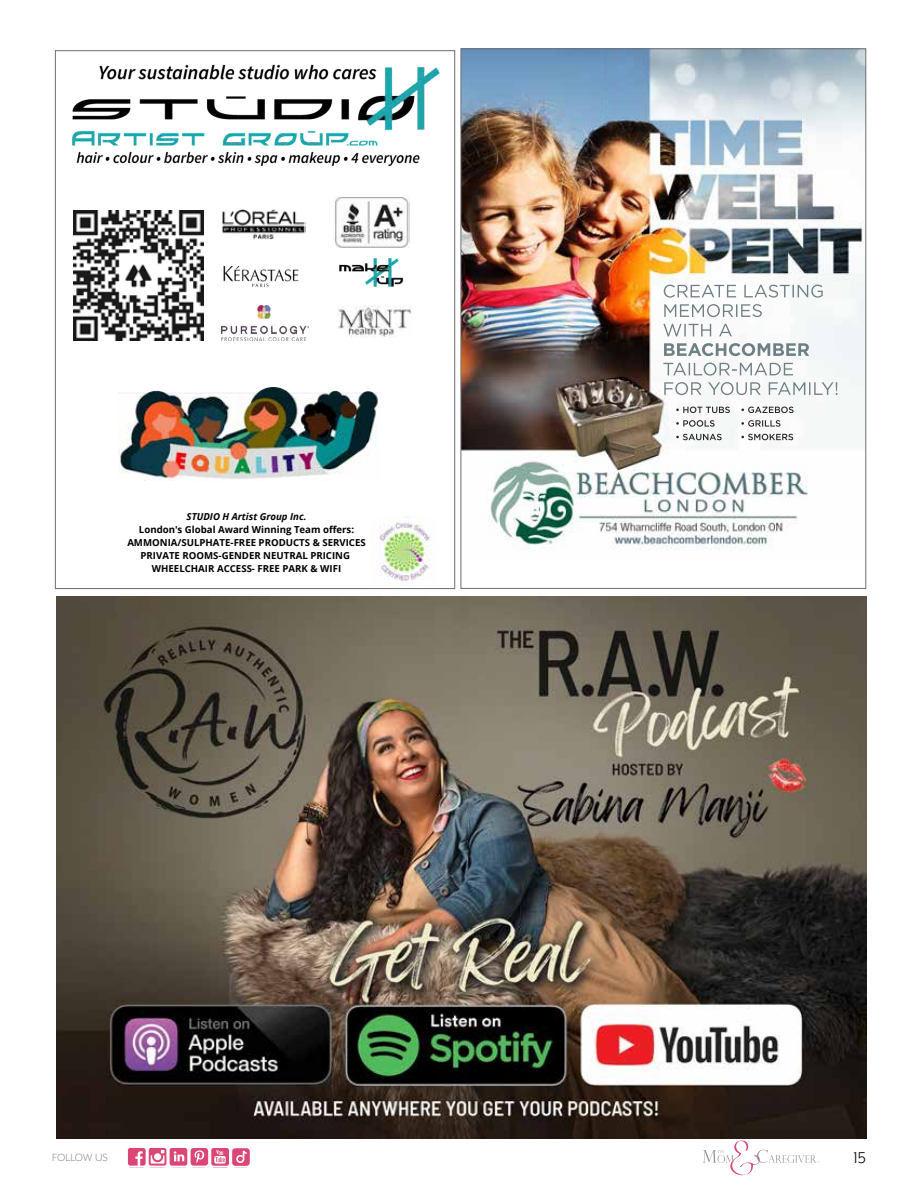
<style>
.page{position:relative;width:918px;height:1188px;background:#fff}
.page>*{position:absolute;margin:0;border:0;box-sizing:border-box;transform-origin:0 0}
.t1{font:18px "Mr Eaves XL Mod OT";color:#000}
.t2{font:12px "Mr Eaves XL Mod OT";letter-spacing:-.005em;color:#939598}
.t3{font:700 9.6px/13px "Open Sans";color:#000;text-align:center}
.t4{font:italic 700 9.6px "Open Sans";color:#000}
</style>
<div class="page">
<svg style="left:128px;top:1148px;width:122px;height:18px"></svg>
<img style="left:56px;top:596px;width:810px;height:542px">
<svg style="left:703px;top:1140px;width:116px;height:36px"></svg>
<img style="left:463px;top:51px;width:345px;height:499px">
<img style="left:605px;top:51px;width:259px;height:434px">
<img style="left:119px;top:387px;width:262px;height:94px">
<img style="left:372px;top:517px;width:58px;height:69px">
<img style="left:222px;top:209px;width:83px;height:31px">
<img style="left:223px;top:265px;width:76px;height:23px">
<img style="left:337px;top:306px;width:75px;height:31px">
<img style="left:72px;top:64px;width:368px;height:103px">
<img style="left:338px;top:247px;width:67px;height:59px">
<img style="left:74px;top:211px;width:129px;height:129px">
<img style="left:333px;top:196px;width:77px;height:51px">
<img style="left:222px;top:306px;width:86px;height:34px">
<p class="t4" style="left:187px;top:510px;width:121px">STUDIO H Artist Group Inc.</p>
<p class="t3" style="left:127px;top:523px;width:240px">London's Global Award Winning Team offers:<br>AMMONIA/SULPHATE-FREE PRODUCTS &amp; SERVICES PRIVATE ROOMS-GENDER NEUTRAL PRICING WHEELCHAIR ACCESS- FREE PARK &amp; WIFI</p>
<p class="t2" style="left:52px;top:1151px;width:57px">FOLLOW US</p>
<h1 class="t1" style="left:854px;top:1147px;width:14px">15</h1>
</div>
